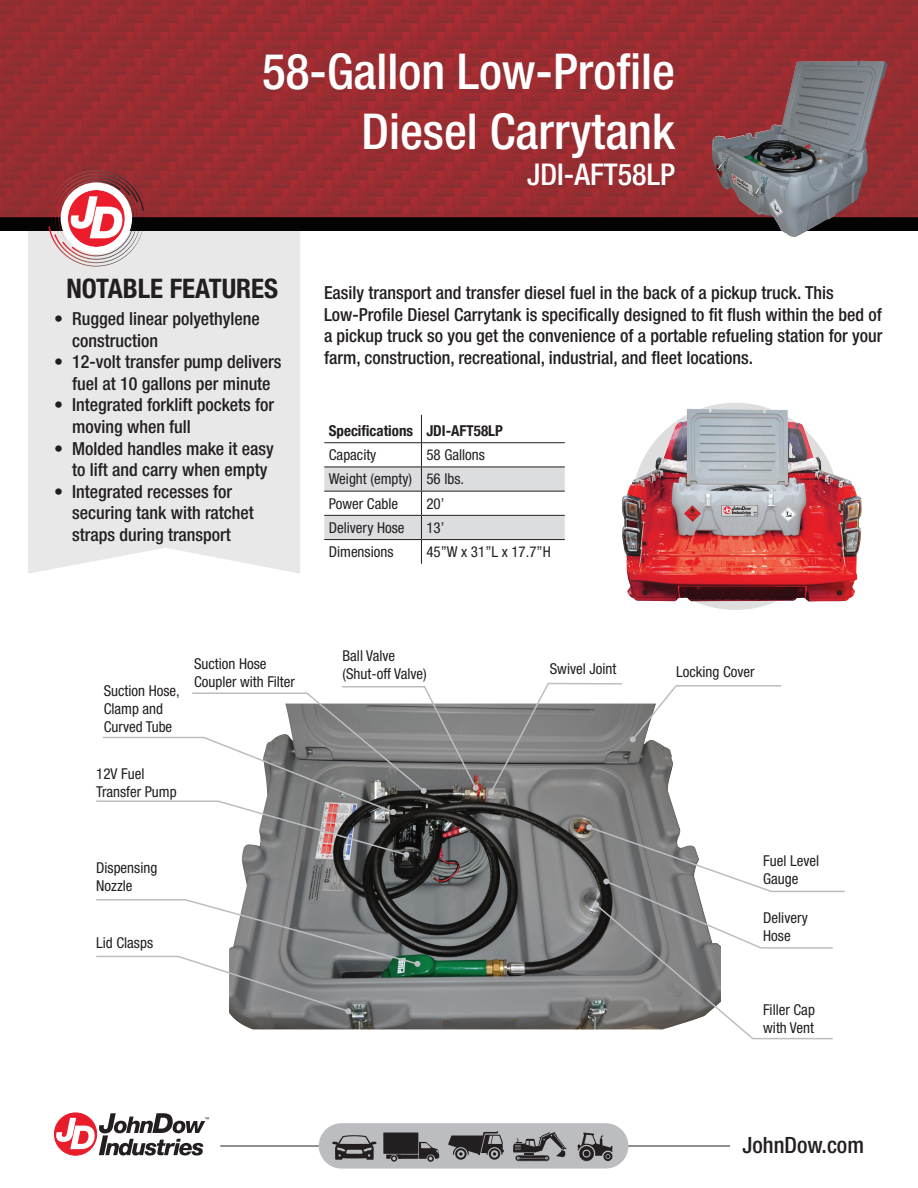
<style>
.page{position:relative;width:918px;height:1188px;background:#fff}
.page>*{position:absolute;margin:0;border:0;box-sizing:border-box;transform-origin:0 0}
.t1{font:500 condensed 49.5px/59.4px "Helvetica Neue LT Std";color:#fff;text-align:right}
.t2{font:500 condensed 30px "Helvetica Neue LT Std";color:#fff}
.t3{font:700 condensed 27px "Helvetica Neue LT Std";color:#231f20}
.t4{font:500 condensed 22.5px "Helvetica Neue LT Std";color:#231f20}
.t5{font:500 condensed 18px/21.6px "Helvetica Neue LT Std";color:#231f20}
.t6{font:condensed 15px/18px "Helvetica Neue LT Std";color:#231f20}
.t7{font:700 condensed 15px "Helvetica Neue";color:#231f20}
.t8{font:5.25px "Arial";color:#231f20}
</style>
<div class="page">
<div style="left:28px;top:230px;width:272px;height:344px;background:#e8e8e9"></div>
<img style="left:0;top:0;width:918px;height:230px">
<svg style="left:48px;top:170px;width:96px;height:97px"></svg>
<div style="left:54px;top:1113px;width:43px;height:42px;border:1px solid #e91c2c;border-radius:50%"></div>
<svg style="left:56px;top:1113px;width:149px;height:43px"></svg>
<hr style="left:220px;top:1146px;width:510px;height:1px;background:#231f20">
<img style="left:712px;top:61px;width:170px;height:176px">
<div style="left:320px;top:1124px;width:308px;height:44px;background:#bcbdc0;border-radius:22px"></div>
<div style="left:319px;top:1123px;width:309px;height:46px;border:2px solid #bcbdc0;border-radius:22px"></div>
<svg style="left:448px;top:1131px;width:56px;height:29px"></svg>
<svg style="left:577px;top:1133px;width:36px;height:29px"></svg>
<svg style="left:383px;top:1132px;width:56px;height:30px"></svg>
<svg style="left:332px;top:1135px;width:45px;height:25px"></svg>
<svg style="left:513px;top:1132px;width:54px;height:29px"></svg>
<img style="left:621px;top:409px;width:241px;height:193px">
<svg style="left:324px;top:415px;width:241px;height:149px"></svg>
<hr style="left:324px;top:539px;width:97px;height:1px;background:#231f20">
<hr style="left:421px;top:539px;width:144px;height:1px;background:#231f20">
<img style="left:230px;top:704px;width:449px;height:325px">
<svg style="left:96px;top:898px;width:324px;height:116px"></svg>
<svg style="left:488px;top:682px;width:136px;height:113px"></svg>
<svg style="left:586px;top:824px;width:259px;height:216px"></svg>
<svg style="left:630px;top:685px;width:152px;height:57px"></svg>
<svg style="left:96px;top:686px;width:383px;height:172px"></svg>
<h1 class="t1" style="left:262px;top:41px;width:414px">58-Gallon Low-Profile<br>Diesel Carrytank</h1>
<h2 class="t2" style="left:527px;top:156px;width:149px">JDI-AFT58LP</h2>
<h3 class="t3" style="left:66px;top:272px;width:213px">NOTABLE FEATURES</h3>
<p class="t5" style="left:72px;top:308px;width:189px;text-indent:-18px">• Rugged linear polyethylene construction</p>
<p class="t5" style="left:54px;top:351px;width:229px;text-align:center">• 12-volt transfer pump delivers fuel at 10 gallons per minute</p>
<p class="t5" style="left:72px;top:394px;width:204px;text-indent:-18px">• Integrated forklift pockets for moving when full</p>
<p class="t5" style="left:72px;top:437px;width:203px;text-indent:-18px">• Molded handles make it easy to lift and carry when empty</p>
<p class="t5" style="left:72px;top:480px;width:183px;text-indent:-18px">• Integrated recesses for securing tank with ratchet straps during transport</p>
<p class="t5" style="left:324px;top:282px;width:560px">Easily transport and transfer diesel fuel in the back of a pickup truck. This Low-Profile Diesel Carrytank is specifically designed to fit flush within the bed of a pickup truck so you get the convenience of a portable refueling station for your farm, construction, recreational, industrial, and fleet locations.</p>
<p class="t7" style="left:329px;top:418px;width:176px">Specifications JDI-AFT58LP</p>
<p class="t6" style="left:329px;top:446px;width:49px">Capacity</p>
<p class="t6" style="left:329px;top:443px;width:158px;line-height:24.2px;text-indent:98px">58 Gallons<br>Weight (empty) 56 lbs.<br>Power Cable</p>
<p class="t6" style="left:426px;top:494px;width:19px">20’</p>
<p class="t6" style="left:329px;top:518px;width:77px">Delivery Hose</p>
<p class="t6" style="left:426px;top:518px;width:19px">13’</p>
<p class="t6" style="left:329px;top:543px;width:66px">Dimensions</p>
<p class="t6" style="left:426px;top:543px;width:126px">45”W x 31”L x 17.7”H</p>
<p class="t6" style="left:104px;top:682px;width:78px">Suction Hose,<br>Clamp and<br>Curved Tube</p>
<p class="t6" style="left:96px;top:764px;width:82px">12V Fuel<br>Transfer Pump</p>
<p class="t6" style="left:194px;top:654px;width:102px">Suction Hose<br>Coupler with Filter</p>
<p class="t6" style="left:343px;top:647px;width:86px">Ball Valve (Shut-off Valve)</p>
<p class="t6" style="left:96px;top:859px;width:63px">Dispensing<br>Nozzle</p>
<p class="t6" style="left:96px;top:933px;width:58px">Lid Clasps</p>
<p class="t8" style="left:204px;top:1116px;width:7px">™</p>
<p class="t6" style="left:550px;top:659px;width:68px">Swivel Joint</p>
<p class="t6" style="left:676px;top:662px;width:80px">Locking Cover</p>
<p class="t6" style="left:763px;top:852px;width:58px">Fuel Level<br>Gauge</p>
<p class="t6" style="left:763px;top:908px;width:46px">Delivery<br>Hose</p>
<p class="t6" style="left:763px;top:1001px;width:53px">Filler Cap with Vent</p>
<p class="t4" style="left:743px;top:1132px;width:123px">JohnDow.com</p>
</div>
